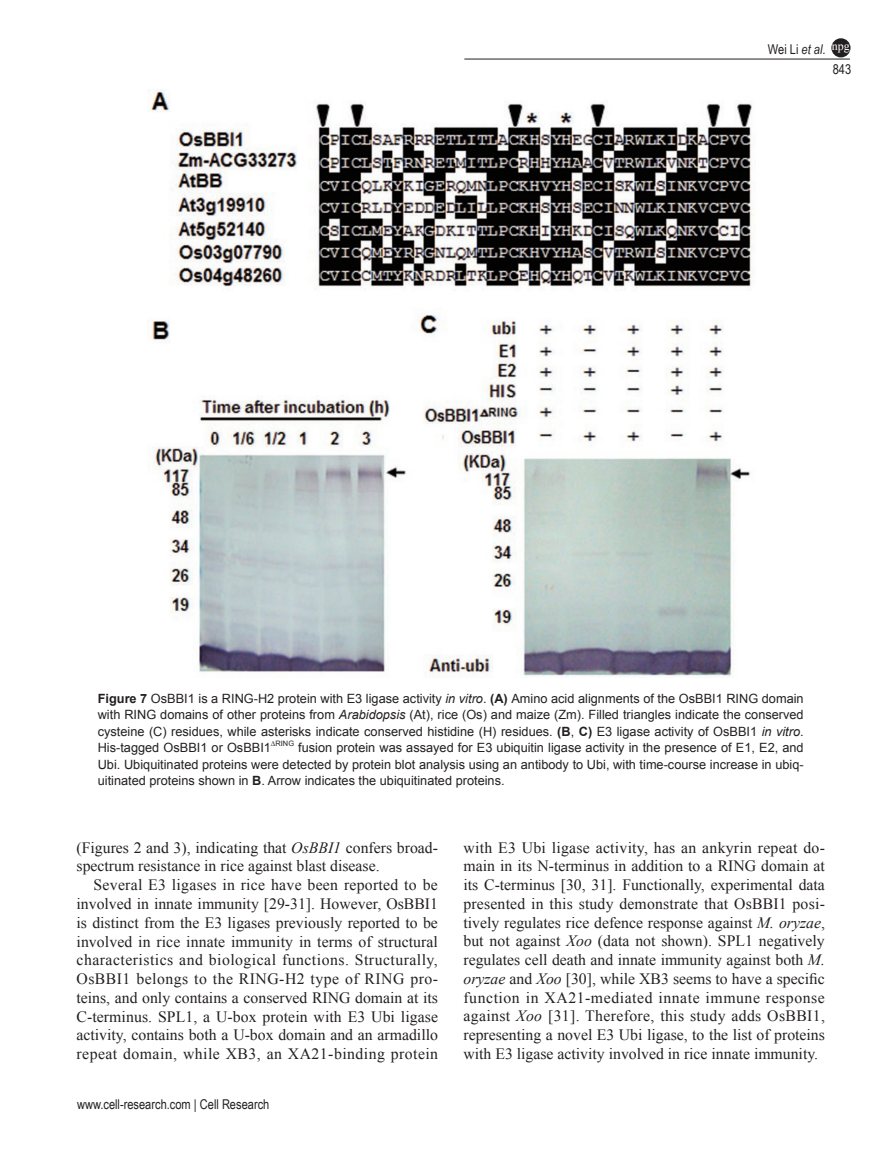
<style>
.page{position:relative;width:893px;height:1170px;background:#fff}
.page>*{position:absolute;margin:0;border:0;box-sizing:border-box;transform-origin:0 0}
.t1{font:15.75px/18.8px "Times New Roman";color:#231f20;text-align:justify}
.t2{font:15.75px "Times New Roman PSMT2";color:#231f20}
.t3{font:13.5px "Arial Narrow";color:#231f20}
.t4{font:12.75px/16.5px "Arial MT2";color:#231f20;text-align:justify}
.t5{font:12px "Times New Roman";color:#fff}
.t6{font:7.5px "Arial";color:#231f20}
.s1{font-style:italic}
.s2{font-family:"Arial";font-weight:700}
.s3{font-family:"Arial";font-style:italic}
.s4{font-family:"Times New Roman";font-style:italic}
.s5{font-family:"Times New Roman"}
</style>
<div class="page">
<hr style="left:464px;top:59px;width:386px;height:1px;background:#231f20">
<div style="left:832px;top:39px;width:18px;height:18px;background:#231f20;border-radius:50%"></div>
<div style="left:831px;top:38px;width:19px;height:19px;border:2px solid #231f20;border-radius:50%"></div>
<img style="left:148px;top:89px;width:608px;height:588px">
<p class="t5" style="left:832px;top:38px;width:19px">npg</p>
<p class="t3" style="left:768px;top:40px;width:59px">Wei Li <span class="s1">et al</span>.</p>
<p class="t3" style="left:833px;top:59px;width:20px">843</p>
<p class="t4" style="left:98px;top:690px;width:707px"><span class="s2">Figure 7</span> OsBBI1 is a RING-H2 protein with E3 ligase activity <span class="s3">in vitro</span>. <span class="s2">(A)</span> Amino acid alignments of the OsBBI1 RING domain with RING domains of other proteins from <span class="s3">Arabidopsis</span> (At), rice (Os) and maize (Zm). Filled triangles indicate the conserved cysteine (C) residues, while asterisks indicate conserved histidine (H) residues. <span class="s2">(B</span>, <span class="s2">C)</span> E3 ligase activity of OsBBI1 <span class="s3">in vitro</span>.<br>His-tagged OsBBI1 or OsBBI1</p>
<p class="t6" style="left:271px;top:738px;width:25px">∆RING</p>
<p class="t4" style="left:98px;top:739px;width:707px;text-indent:200px">fusion protein was assayed for E3 ubiquitin ligase activity in the presence of E1, E2, and Ubi. Ubiquitinated proteins were detected by protein blot analysis using an antibody to Ubi, with time-course increase in ubiq&shy;uitinated proteins shown in <span class="s2">B</span>. Arrow indicates the ubiquitinated proteins.</p>
<p class="t1" style="left:77px;top:837px;width:363px">(Figures 2 and 3), indicating that <span class="s1">OsBBI1</span> confers broad&shy;spectrum resistance in rice against blast disease.</p>
<p class="t1" style="left:77px;top:875px;width:363px;text-indent:17px">Several E3 ligases in rice have been reported to be involved in innate immunity [29-31]. However, OsBBI1 is distinct from the E3 ligases previously reported to be involved in rice innate immunity in terms of structural characteristics and biological functions. Structurally, OsBBI1 belongs to the RING-H2 type of RING pro&shy;teins, and only contains a conserved RING domain at its C-terminus. SPL1, a U-box protein with E3 Ubi ligase activity, contains both a U-box domain and an armadillo repeat domain, while XB3, an XA21-binding protein</p>
<p class="t3" style="left:77px;top:1094px;width:194px">www.cell-research.com | Cell Research</p>
<p class="t1" style="left:463px;top:837px;width:363px">with E3 Ubi ligase activity, has an ankyrin repeat do&shy;main in its N-terminus in addition to a RING domain at its C-terminus [30, 31]. Functionally, experimental data presented in this study demonstrate that OsBBI1 posi&shy;tively regulates rice defence response against <span class="s1">M. oryzae</span>, but not against <span class="s1">Xoo</span> (data not shown). SPL1 negatively regulates cell death and innate immunity against both <span class="s1">M.</span></p>
<p class="t2" style="left:463px;top:967px;width:363px"><span class="s4">oryzae</span> <span class="s5">and</span> <span class="s4">Xoo</span> <span class="s5">[30]</span>, while XB3 seems to have a specific</p>
<p class="t1" style="left:463px;top:987px;width:363px">function in XA21-mediated innate immune response against <span class="s1">Xoo</span> [31]. Therefore, this study adds OsBBI1, representing a novel E3 Ubi ligase, to the list of proteins with E3 ligase activity involved in rice innate immunity.</p>
</div>
